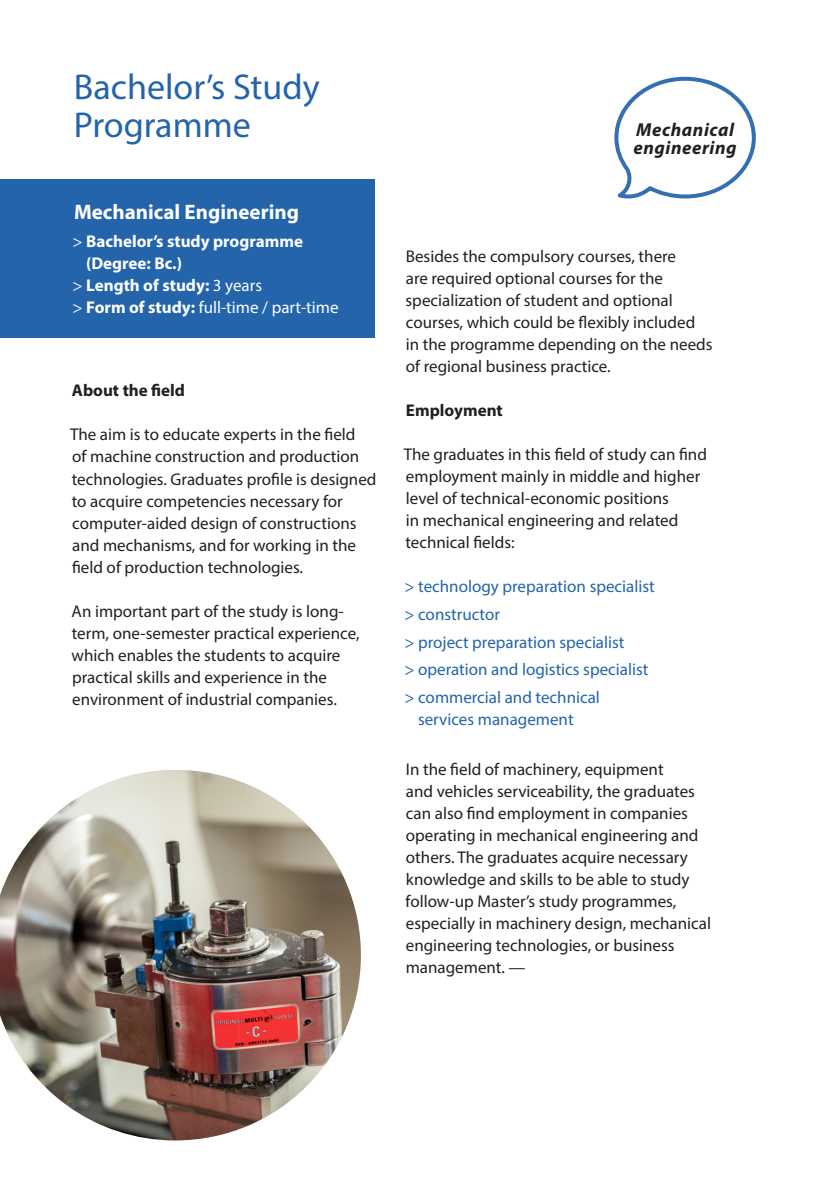
<style>
.page{position:relative;width:840px;height:1191px;background:#fff}
.page>*{position:absolute;margin:0;border:0;box-sizing:border-box;transform-origin:0 0}
.Graf_text{font:36px/38px "Myriad Pro";color:#2364ab}
.Graf_text-2{font:700 21px "Myriad Pro";color:#fff}
.Text_podnadpis{font:italic 700 18.8px/18px "Myriad Pro";letter-spacing:.03em;color:#231f20}
.t1{font:17px/22px "Myriad Pro";color:#231f20}
.t2{font:17px/22px "Myriad Pro";color:#2364ab}
.Graf_text-3{font:700 17px/22px "Myriad Pro";color:#fff}
.Graf_text-4{font:17px "Myriad Pro";color:#fff}
.t3{font:700 17px "Myriad Pro";color:#231f20}
.s1{font-weight:400}
.s2{font-weight:700}
</style>
<div class="page">
<div style="left:0;top:179px;width:374px;height:158px;background:#2364ab"></div>
<svg style="left:614px;top:76px;width:142px;height:123px"></svg>
<img style="left:0;top:770px;width:360px;height:370px">
<p class="Graf_text" style="left:74px;top:67px;width:247px">Bachelor’s Study<br>Programme</p>
<p class="Graf_text-2" style="left:74px;top:198px;width:226px">Mechanical Engineering</p>
<p class="Graf_text-3" style="left:86px;top:229px;width:218px;text-indent:-14px"><span class="s1">&gt;</span> Bachelor’s study programme (Degree: Bc.)</p>
<p class="Graf_text-3" style="left:72px;top:273px;width:191px"><span class="s1">&gt;</span> Length of study: <span class="s1">3 years</span></p>
<p class="Graf_text-4" style="left:72px;top:296px;width:267px">&gt; <span class="s2">Form of study:</span> full-time / part-time</p>
<p class="t3" style="left:72px;top:380px;width:115px">About the field</p>
<p class="t1" style="left:70px;top:423px;width:308px">The aim is to educate experts in the field<br>of machine construction and production technologies. Graduates profile is designed to acquire competencies necessary for computer-aided design of constructions and mechanisms, and for working in the field of production technologies.</p>
<p class="t1" style="left:71px;top:599px;width:289px">An important part of the study is long&shy;term, one-semester practical experience, which enables the students to acquire practical skills and experience in the environment of industrial companies.</p>
<p class="Text_podnadpis" style="left:633px;top:120px;width:105px">Mechanical engineering</p>
<p class="t1" style="left:405px;top:245px;width:308px">Besides the compulsory courses, there<br>are required optional courses for the specialization of student and optional courses, which could be flexibly included in the programme depending on the needs of regional business practice.</p>
<p class="t3" style="left:406px;top:399px;width:98px">Employment</p>
<p class="t1" style="left:403px;top:443px;width:305px">The graduates in this field of study can find employment mainly in middle and higher level of technical-economic positions<br>in mechanical engineering and related technical fields:</p>
<p class="t2" style="left:404px;top:575px;width:252px">&gt; technology preparation specialist</p>
<p class="t2" style="left:404px;top:603px;width:97px">&gt; constructor</p>
<p class="t2" style="left:404px;top:631px;width:221px">&gt; project preparation specialist</p>
<p class="t2" style="left:404px;top:658px;width:245px">&gt; operation and logistics specialist</p>
<p class="t2" style="left:418px;top:686px;width:183px;text-indent:-14px">&gt; commercial and technical services management</p>
<p class="t1" style="left:405px;top:758px;width:307px">In the field of machinery, equipment<br>and vehicles serviceability, the graduates can also find employment in companies operating in mechanical engineering and others. The graduates acquire necessary knowledge and skills to be able to study follow-up Master’s study programmes, especially in machinery design, mechanical engineering technologies, or business management. —</p>
</div>
